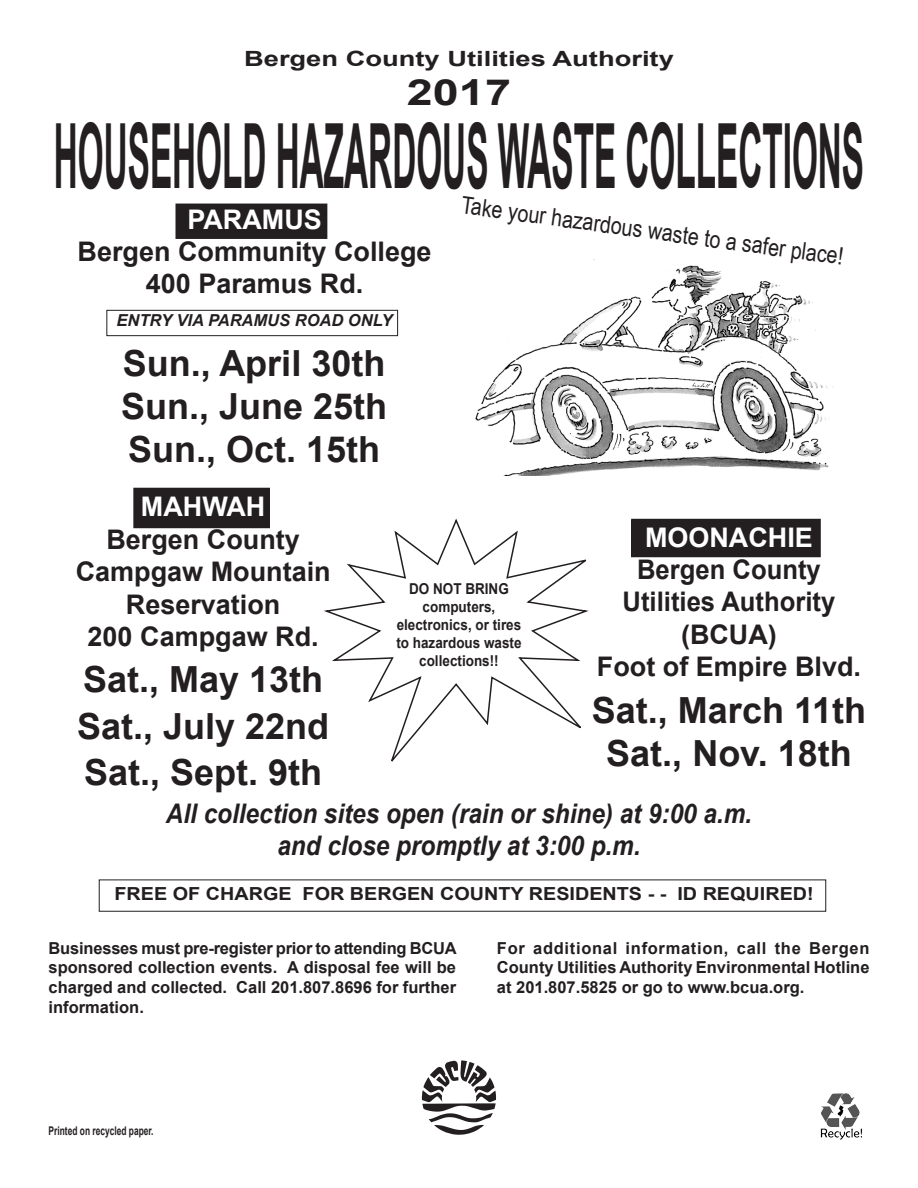
<style>
.page{position:relative;width:918px;height:1188px;background:#fff}
.page>*{position:absolute;margin:0;border:0;box-sizing:border-box;transform-origin:0 0}
.t1{font:700 90px "Arial";color:#231f20;scale:.37 1}
.t2{font:700 36px "Arial";color:#231f20}
.t3{font:700 36px "Arial";color:#231f20;scale:1.3 1}
.t4{font:700 27px "Arial";color:#231f20}
.t5{font:italic 700 27px "Arial";color:#231f20;scale:.9 1}
.t6{font:700 27px "Arial";color:#231f20;scale:.95 1}
.t7{font:700 27px "Arial";color:#fff}
.t8{font:24px "Arial Narrow";color:#231f20}
.t9{font:700 21px "Arial";color:#231f20;scale:1.3 1}
.t10{font:700 18px "Arial";color:#231f20;scale:1.1 1}
.t11{font:700 16.5px/19.8px "Arial";color:#231f20;text-align:justify}
.t12{font:italic 700 16.5px "Arial";color:#231f20}
.t13{font:700 15px/18px "Arial";color:#231f20;text-align:center;scale:.9 1}
.t14{font:700 12px "Arial";color:#231f20;scale:.7 1}
</style>
<div class="page">
<div style="left:99px;top:880px;width:727px;height:32px;border:1px solid #231f20"></div>
<div style="left:176px;top:204px;width:151px;height:34px;background:#231f20"></div>
<div style="left:176px;top:204px;width:151px;height:35px;border:2px solid #231f20"></div>
<div style="left:107px;top:310px;width:291px;height:26px;border:1px solid #231f20"></div>
<img style="left:475px;top:259px;width:358px;height:216px">
<img style="left:820px;top:1093px;width:42px;height:46px">
<div style="left:134px;top:488px;width:135px;height:39px;background:#231f20"></div>
<div style="left:133px;top:488px;width:137px;height:40px;border:2px solid #231f20"></div>
<div style="left:632px;top:520px;width:188px;height:36px;background:#231f20"></div>
<div style="left:631px;top:519px;width:190px;height:38px;border:2px solid #231f20"></div>
<svg style="left:324px;top:518px;width:265px;height:244px"></svg>
<svg style="left:422px;top:1060px;width:74px;height:75px"></svg>
<p class="t9" style="left:244px;top:44px;width:332px">Bergen County Utilities Authority</p>
<p class="t3" style="left:407px;top:68px;width:82px">2017</p>
<p class="t1" style="left:54px;top:96px;width:2192px">HOUSEHOLD HAZARDOUS WASTE COLLECTIONS</p>
<p class="t7" style="left:187px;top:201px;width:136px">PARAMUS</p>
<p class="t4" style="left:78px;top:234px;width:356px">Bergen Community College</p>
<p class="t4" style="left:146px;top:266px;width:219px">400 Paramus Rd.</p>
<p class="t12" style="left:117px;top:309px;width:277px">ENTRY VIA PARAMUS ROAD ONLY</p>
<p class="t2" style="left:123px;top:339px;width:264px">Sun., April 30th</p>
<p class="t2" style="left:121px;top:382px;width:268px">Sun., June 25th</p>
<p class="t2" style="left:128px;top:426px;width:254px">Sun., Oct. 15th</p>
<p class="t8" style="left:464px;top:186px;width:387px;rotate:8deg">Take your hazardous waste to a safer place!</p>
<p class="t7" style="left:141px;top:489px;width:126px">MAHWAH</p>
<p class="t4" style="left:106px;top:521px;width:195px">Bergen County</p>
<p class="t4" style="left:76px;top:554px;width:257px">Campgaw Mountain</p>
<p class="t4" style="left:126px;top:586px;width:156px">Reservation</p>
<p class="t4" style="left:88px;top:618px;width:233px">200 Campgaw Rd.</p>
<p class="t2" style="left:83px;top:656px;width:242px">Sat., May 13th</p>
<p class="t2" style="left:77px;top:702px;width:254px">Sat., July 22nd</p>
<p class="t2" style="left:84px;top:749px;width:240px">Sat., Sept. 9th</p>
<p class="t13" style="left:409px;top:580px;width:112px">DO NOT BRING</p>
<p class="t13" style="left:423px;top:598px;width:82px">computers,</p>
<p class="t13" style="left:397px;top:616px;width:140px">electronics, or tires</p>
<p class="t13" style="left:396px;top:634px;width:141px">to hazardous waste collections!!</p>
<p class="t7" style="left:645px;top:519px;width:169px">MOONACHIE</p>
<p class="t6" style="left:637px;top:551px;width:195px">Bergen County</p>
<p class="t6" style="left:623px;top:584px;width:226px">Utilities Authority</p>
<p class="t4" style="left:681px;top:616px;width:97px">(BCUA)</p>
<p class="t4" style="left:597px;top:649px;width:266px">Foot of Empire Blvd.</p>
<p class="t2" style="left:592px;top:686px;width:276px">Sat., March 11th</p>
<p class="t2" style="left:606px;top:730px;width:247px">Sat., Nov. 18th</p>
<p class="t5" style="left:166px;top:795px;width:653px">All collection sites open (rain or shine) at 9:00 a.m.</p>
<p class="t5" style="left:277px;top:828px;width:405px">and close promptly at 3:00 p.m.</p>
<p class="t10" style="left:115px;top:882px;width:637px">FREE OF CHARGE FOR BERGEN COUNTY RESIDENTS - - ID REQUIRED!</p>
<p class="t11" style="left:49px;top:938px;width:410px">Businesses must pre-register prior to attending BCUA sponsored collection events. A disposal fee will be charged and collected. Call 201.807.8696 for further information.</p>
<p class="t11" style="left:497px;top:938px;width:374px">For additional information, call the Bergen County Utilities Authority Environmental Hotline at 201.807.5825 or go to www.bcua.org.</p>
<p class="t14" style="left:49px;top:1122px;width:152px">Printed on recycled paper.</p>
</div>
